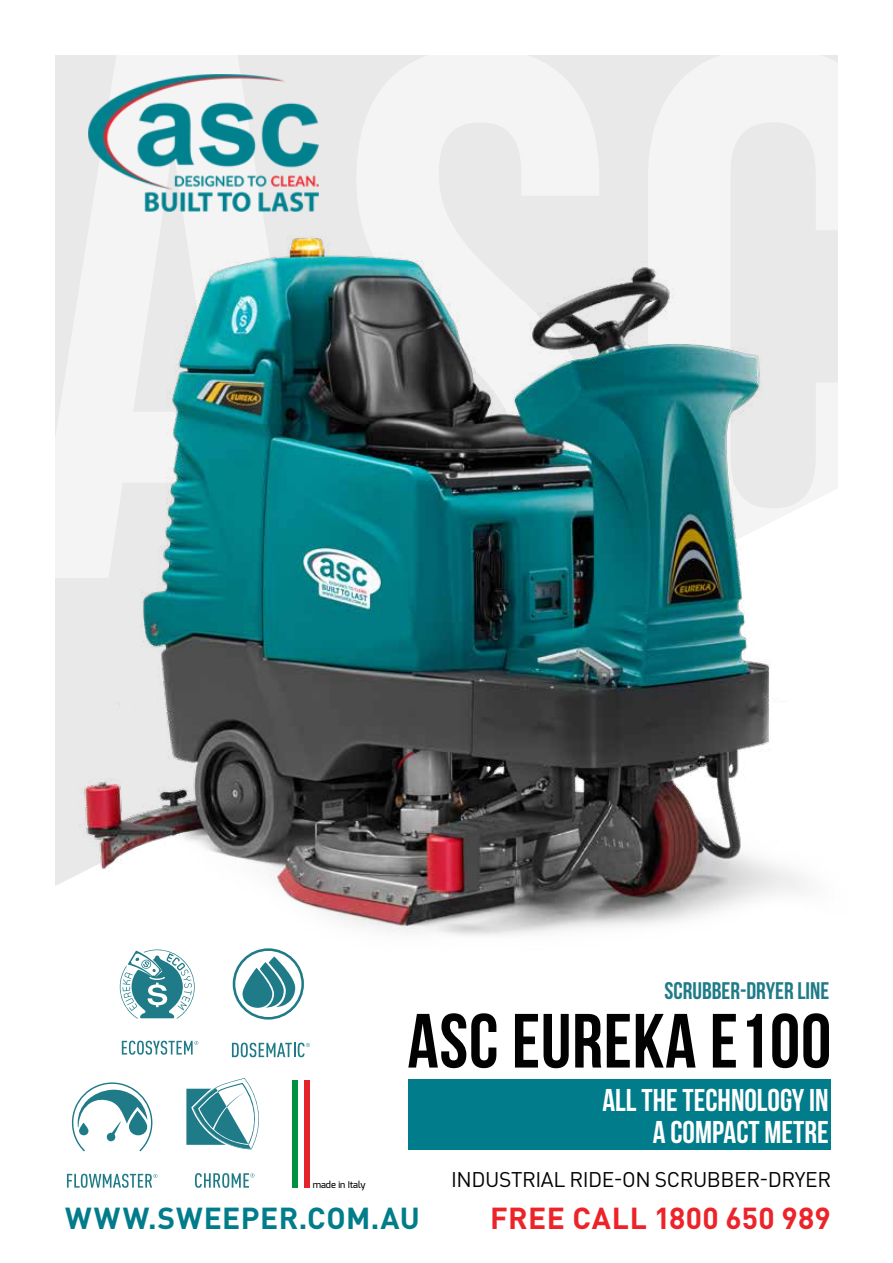
<style>
.page{position:relative;width:893px;height:1263px;background:#fff}
.page>*{position:absolute;margin:0;border:0;box-sizing:border-box;transform-origin:0 0}
.t1{font:700 76.65px "Bebas Neue";letter-spacing:.01em;color:#020203}
.t2{font:31.5px/31.5px "Bebas Neue";color:#fff;text-align:right}
.t3{font:700 30px "DIN Pro";letter-spacing:.015em;color:#007c8b}
.t4{font:700 30px "DIN Pro";letter-spacing:.01em;color:#ec2429}
.t5{font:24px "Bebas Neue";color:#1e7b87}
.t6{font:21px "DIN Pro";letter-spacing:-.02em;color:#020203}
.t7{font:500 9.3px "Exo";color:#000}
</style>
<div class="page">
<div style="left:55px;top:55px;width:783px;height:1153px;background:#e9e9e9"></div>
<div style="left:55px;top:982px;width:783px;height:226px;background:#fff"></div>
<img style="left:55px;top:237px;width:783px;height:745px">
<div style="left:292px;top:1079px;width:6px;height:108px;background:#00903f"></div>
<div style="left:298px;top:1079px;width:6px;height:108px;background:#fff"></div>
<div style="left:304px;top:1079px;width:6px;height:108px;background:#e5232a"></div>
<div style="left:180px;top:1073px;width:91px;height:118px;background:#fff"></div>
<svg style="left:195px;top:1173px;width:60px;height:15px"></svg>
<svg style="left:186px;top:1078px;width:73px;height:71px"></svg>
<div style="left:66px;top:1075px;width:92px;height:119px;background:#fff"></div>
<svg style="left:67px;top:1174px;width:90px;height:14px"></svg>
<svg style="left:72px;top:1082px;width:80px;height:69px"></svg>
<svg style="left:129px;top:1111px;width:18px;height:24px"></svg>
<div style="left:226px;top:943px;width:91px;height:118px;background:#fff"></div>
<svg style="left:232px;top:1042px;width:78px;height:15px"></svg>
<svg style="left:233px;top:948px;width:71px;height:71px"></svg>
<div style="left:113px;top:943px;width:91px;height:118px;background:#fff"></div>
<svg style="left:120px;top:949px;width:75px;height:69px"></svg>
<svg style="left:122px;top:1041px;width:76px;height:14px"></svg>
<img style="left:89px;top:75px;width:229px;height:136px">
<div style="left:408px;top:1079px;width:423px;height:71px;background:#007c8b"></div>
<p class="t5" style="left:665px;top:978px;width:166px">SCRUBBER-DRYER LINE</p>
<h1 class="t1" style="left:407px;top:999px;width:425px">ASC EUREKA E100</h1>
<p class="t7" style="left:313px;top:1178px;width:55px">made in Italy</p>
<h2 class="t2" style="left:602px;top:1084px;width:228px">ALL THE TECHNOLOGY IN<br>A COMPACT METRE</h2>
<p class="t6" style="left:451px;top:1162px;width:382px">INDUSTRIAL RIDE-ON SCRUBBER-DRYER</p>
<h3 class="t3" style="left:65px;top:1193px;width:356px">WWW.SWEEPER.COM.AU</h3>
<h3 class="t4" style="left:490px;top:1193px;width:342px">FREE CALL 1800 650 989</h3>
</div>
